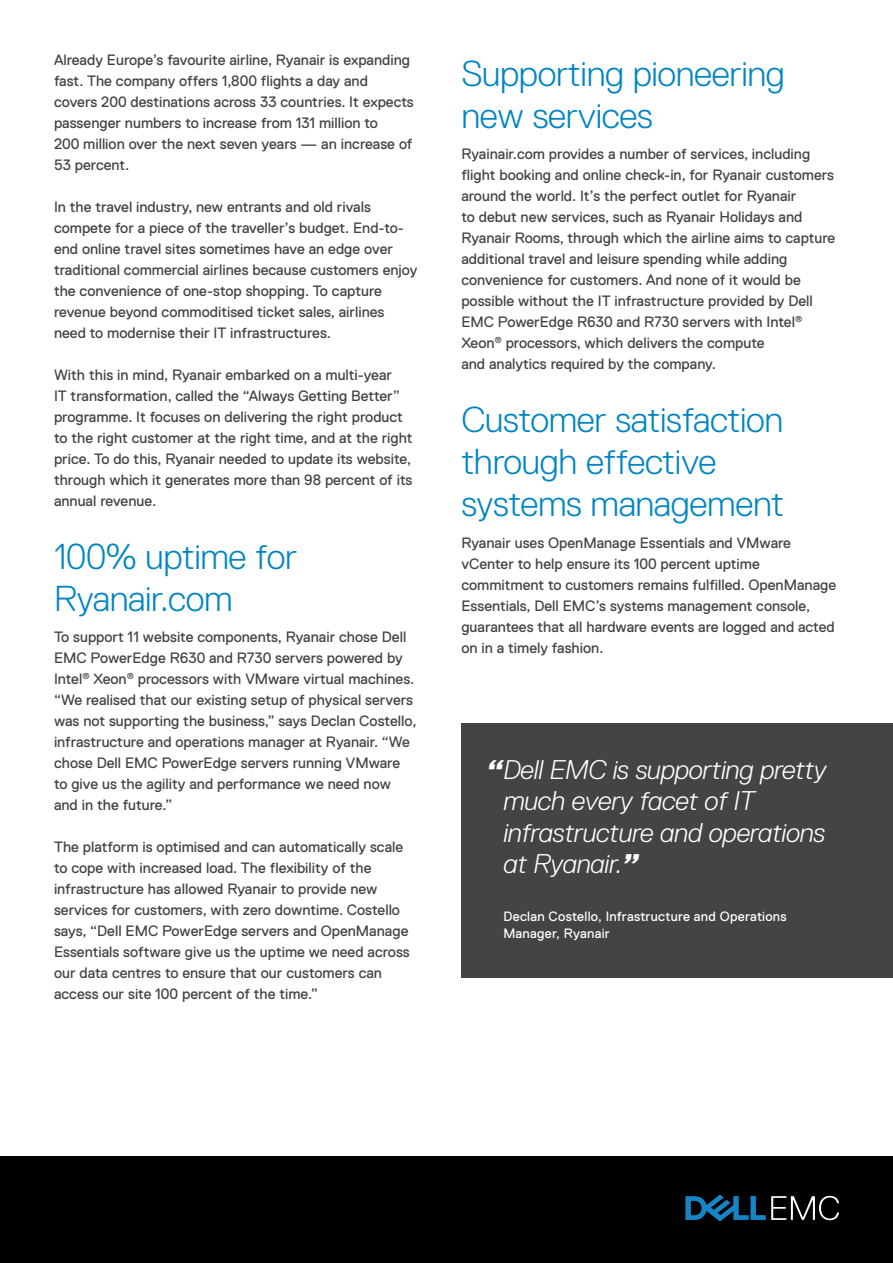
<style>
.page{position:relative;width:893px;height:1263px;background:#fff}
.page>*{position:absolute;margin:0;border:0;box-sizing:border-box;transform-origin:0 0}
.General_subhead{font:300 36px/42px "Dell Replica";letter-spacing:-.01em;color:#0085c3}
.Big_Quote{font:italic 300 27px/31.5px "Dell Replica";letter-spacing:-.01em;color:#fff}
.body{font:15px/21px "Dell Replica";color:#444}
.Big_Quote-2{font:13.5px/16.5px "Dell Replica";letter-spacing:.02em;color:#fff}
.s1{font-weight:800}
</style>
<div class="page">
<div style="left:0;top:1157px;width:893px;height:106px;background:#000"></div>
<svg style="left:685px;top:1194px;width:154px;height:27px"></svg>
<div style="left:461px;top:724px;width:432px;height:254px;background:#444"></div>
<p class="body" style="left:54px;top:49px;width:361px">Already Europe’s favourite airline, Ryanair is expanding fast. The company offers 1,800 flights a day and covers 200 destinations across 33 countries. It expects passenger numbers to increase from 131 million to<br>200 million over the next seven years — an increase of 53 percent.</p>
<p class="body" style="left:54px;top:196px;width:365px">In the travel industry, new entrants and old rivals compete for a piece of the traveller’s budget. End-to&shy;end online travel sites sometimes have an edge over traditional commercial airlines because customers enjoy the convenience of one-stop shopping. To capture revenue beyond commoditised ticket sales, airlines need to modernise their IT infrastructures.</p>
<p class="body" style="left:54px;top:364px;width:360px">With this in mind, Ryanair embarked on a multi-year<br>IT transformation, called the “Always Getting Better” programme. It focuses on delivering the right product to the right customer at the right time, and at the right price. To do this, Ryanair needed to update its website, through which it generates more than 98 percent of its annual revenue.</p>
<p class="General_subhead" style="left:54px;top:535px;width:245px">100% uptime for<br>Ryanair.com</p>
<p class="body" style="left:54px;top:626px;width:364px">To support 11 website components, Ryanair chose Dell EMC PowerEdge R630 and R730 servers powered by Intel<sup>®</sup> Xeon<sup>®</sup> processors with VMware virtual machines. “We realised that our existing setup of physical servers was not supporting the business,” says Declan Costello, infrastructure and operations manager at Ryanair. “We chose Dell EMC PowerEdge servers running VMware to give us the agility and performance we need now and in the future.”</p>
<p class="body" style="left:54px;top:836px;width:357px">The platform is optimised and can automatically scale to cope with increased load. The flexibility of the infrastructure has allowed Ryanair to provide new services for customers, with zero downtime. Costello says, “Dell EMC PowerEdge servers and OpenManage Essentials software give us the uptime we need across our data centres to ensure that our customers can access our site 100 percent of the time.”</p>
<p class="General_subhead" style="left:461px;top:52px;width:325px">Supporting pioneering new services</p>
<p class="body" style="left:461px;top:143px;width:375px">Ryainair.com provides a number of services, including flight booking and online check-in, for Ryanair customers around the world. It’s the perfect outlet for Ryanair<br>to debut new services, such as Ryanair Holidays and Ryanair Rooms, through which the airline aims to capture additional travel and leisure spending while adding convenience for customers. And none of it would be possible without the IT infrastructure provided by Dell EMC PowerEdge R630 and R730 servers with Intel<sup>® </sup>Xeon<sup>®</sup> processors, which delivers the compute<br>and analytics required by the company.</p>
<p class="General_subhead" style="left:461px;top:399px;width:324px">Customer satisfaction through effective systems management</p>
<p class="body" style="left:461px;top:532px;width:376px">Ryanair uses OpenManage Essentials and VMware vCenter to help ensure its 100 percent uptime commitment to customers remains fulfilled. OpenManage Essentials, Dell EMC’s systems management console, guarantees that all hardware events are logged and acted on in a timely fashion.</p>
<p class="Big_Quote" style="left:503px;top:754px;width:325px;text-indent:-16px"><span class="s1">“</span>Dell EMC is supporting pretty much every facet of IT infrastructure and operations at Ryanair.<span class="s1">”</span></p>
<p class="Big_Quote-2" style="left:503px;top:908px;width:285px">Declan Costello, Infrastructure and Operations<br>Manager, Ryanair</p>
</div>
